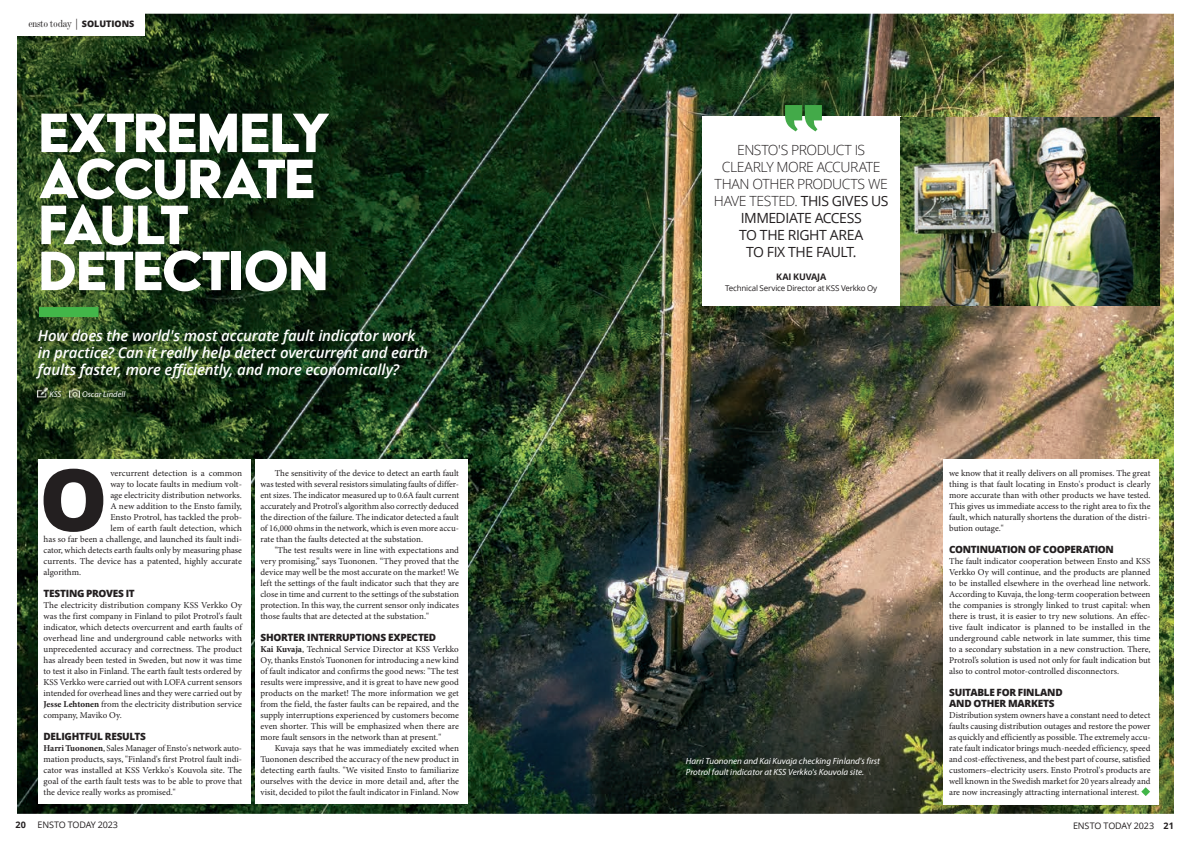
<style>
.page{position:relative;width:1191px;height:842px;background:#fff}
.page>*{position:absolute;margin:0;border:0;box-sizing:border-box;transform-origin:0 0}
.t1{font:800 86px "Open Sans";color:#231f20}
.t2{font:64px/46px "Acier BAT Text Solid";letter-spacing:-.035em;color:#fff}
.t3{font:italic 600 15px/17px "Open Sans";letter-spacing:-.015em;color:#fff}
.t4{font:300 14px/17px "Open Sans";letter-spacing:-.035em;color:#231f20;text-align:center}
.t5{font:condensed 11px "Modern MT Std";letter-spacing:-.025em;color:#231f20}
.t6{font:800 10px/11px "Open Sans";letter-spacing:-.03em;color:#231f20}
.t7{font:9px/11px "Minion Pro";color:#231f20;text-align:justify}
.t8{font:italic 9px/10.8px "Myriad Pro";color:#fff}
.t9{font:9px "Open Sans";letter-spacing:-.02em;color:#231f20}
.t10{font:700 9px "Open Sans";letter-spacing:-.01em;color:#231f20}
.t11{font:italic 8.4px "Myriad Pro";letter-spacing:.005em;color:#fff}
.t12{font:8px "Open Sans";letter-spacing:-.025em;color:#231f20}
.s1{font-family:"Open Sans";font-weight:800;font-stretch:normal;font-size:9px}
.s2{font-weight:700}
.s3{font-weight:400}
</style>
<div class="page">
<img style="left:17px;top:14px;width:1157px;height:800px">
<div style="left:15px;top:10px;width:129px;height:26px;background:#fff"></div>
<div style="left:38px;top:459px;width:212px;height:345px;background:#fff"></div>
<div style="left:255px;top:459px;width:212px;height:345px;background:#fff"></div>
<div style="left:943px;top:459px;width:216px;height:346px;background:#fff"></div>
<svg style="left:1141px;top:787px;width:9px;height:9px"></svg>
<div style="left:39px;top:307px;width:59px;height:10px;background:#42b649"></div>
<svg style="left:38px;top:388px;width:10px;height:10px"></svg>
<svg style="left:69px;top:388px;width:10px;height:10px"></svg>
<div style="left:702px;top:116px;width:198px;height:190px;background:#fff"></div>
<svg style="left:785px;top:105px;width:37px;height:26px"></svg>
<img style="left:900px;top:117px;width:259px;height:189px">
<p class="t5" style="left:28px;top:17px;width:108px">ensto today | <span class="s1">SOLUTIONS</span></p>
<h2 class="t2" style="left:38px;top:109px;width:294px">EXTREMELY<br>ACCURATE<br>FAULT<br>DETECTION</h2>
<h3 class="t3" style="left:38px;top:326px;width:392px">How does the world's most accurate fault indicator work in practice? Can it really help detect overcurrent and earth faults faster, more efficiently, and more economically?</h3>
<p class="t11" style="left:49px;top:389px;width:14px">KSS</p>
<p class="t11" style="left:82px;top:389px;width:45px">Oscar Lindell</p>
<h1 class="t1" style="left:39px;top:434px;width:70px">O</h1>
<p class="t7" style="left:110px;top:468px;width:133px">vercurrent detection is a common</p>
<p class="t7" style="left:110px;top:479px;width:133px">way to locate faults in medium volt-</p>
<p class="t7" style="left:110px;top:490px;width:133px">age electricity distribution networks.</p>
<p class="t7" style="left:110px;top:501px;width:133px">A new addition to the Ensto family,</p>
<p class="t7" style="left:110px;top:512px;width:133px">Ensto Protrol, has tackled the prob-</p>
<p class="t7" style="left:110px;top:523px;width:133px">lem of earth fault detection, which</p>
<p class="t7" style="left:44px;top:534px;width:200px">has so far been a challenge, and launched its fault indi-</p>
<p class="t7" style="left:44px;top:545px;width:200px">cator, which detects earth faults only by measuring phase</p>
<p class="t7" style="left:44px;top:556px;width:200px">currents. The device has a patented, highly accurate</p>
<p class="t7" style="left:44px;top:567px;width:39px">algorithm.</p>
<p class="t6" style="left:44px;top:587px;width:93px">TESTING PROVES IT</p>
<p class="t7" style="left:44px;top:600px;width:200px">The electricity distribution company KSS Verkko Oy was the first company in Finland to pilot Protrol's fault indicator, which detects overcurrent and earth faults of overhead line and underground cable networks with unprecedented accuracy and correctness. The product has already been tested in Sweden, but now it was time to test it also in Finland. The earth fault tests ordered by KSS Verkko were carried out with LOFA current sensors intended for overhead lines and they were carried out by <span class="s2">Jesse Lehtonen</span> from the electricity distribution service company, Maviko Oy.</p>
<p class="t6" style="left:44px;top:730px;width:104px">DELIGHTFUL RESULTS</p>
<p class="t7" style="left:44px;top:743px;width:200px"><span class="s2">Harri Tuononen</span>, Sales Manager of Ensto's network auto&shy;mation products, says, "Finland's first Protrol fault indi&shy;cator was installed at KSS Verkko's Kouvola site. The goal of the earth fault tests was to be able to prove that the device really works as promised."</p>
<p class="t7" style="left:260px;top:468px;width:200px;text-indent:14px">The sensitivity of the device to detect an earth fault was tested with several resistors simulating faults of differ&shy;ent sizes. The indicator measured up to 0.6A fault current accurately and Protrol's algorithm also correctly deduced the direction of the failure. The indicator detected a fault of 16,000 ohms in the network, which is even more accu&shy;rate than the faults detected at the substation.</p>
<p class="t7" style="left:260px;top:545px;width:200px;text-indent:14px">"The test results were in line with expectations and very promising,” says Tuononen. “They proved that the device may well be the most accurate on the market! We left the settings of the fault indicator such that they are close in time and current to the settings of the substation protection. In this way, the current sensor only indicates those faults that are detected at the substation."</p>
<p class="t6" style="left:260px;top:631px;width:177px">SHORTER INTERRUPTIONS EXPECTED</p>
<p class="t7" style="left:260px;top:644px;width:200px"><span class="s2">Kai Kuvaja</span>, Technical Service Director at KSS Verkko Oy, thanks Ensto’s Tuononen for introducing a new kind of fault indicator and confirms the good news: "The test results were impressive, and it is great to have new good products on the market! The more information we get from the field, the faster faults can be repaired, and the supply interruptions experienced by customers become even shorter. This will be emphasized when there are more fault sensors in the network than at present."</p>
<p class="t7" style="left:260px;top:743px;width:200px;text-indent:14px">Kuvaja says that he was immediately excited when Tuononen described the accuracy of the new product in detecting earth faults. "We visited Ensto to familiarize ourselves with the device in more detail and, after the visit, decided to pilot the fault indicator in Finland. Now</p>
<h3 class="t4" style="left:714px;top:141px;width:176px">ENSTO'S PRODUCT IS<br>CLEARLY MORE ACCURATE<br>THAN OTHER PRODUCTS WE<br>HAVE TESTED. <span class="s3">THIS GIVES US<br>IMMEDIATE ACCESS<br>TO THE RIGHT AREA<br>TO FIX THE FAULT.</span></h3>
<p class="t10" style="left:776px;top:271px;width:52px">KAI KUVAJA</p>
<p class="t12" style="left:725px;top:283px;width:154px">Technical Service Director at KSS Verkko Oy</p>
<p class="t8" style="left:686px;top:755px;width:196px">Harri Tuononen and Kai Kuvaja checking Finland's first<br>Protrol fault indicator at KSS Verkko's Kouvola site.</p>
<p class="t7" style="left:949px;top:468px;width:203px">we know that it really delivers on all promises. The great thing is that fault locating in Ensto's product is clearly more accurate than with other products we have tested.<br>This gives us immediate access to the right area to fix the fault, which naturally shortens the duration of the distri&shy;bution outage."</p>
<p class="t6" style="left:949px;top:543px;width:166px">CONTINUATION OF COOPERATION</p>
<p class="t7" style="left:949px;top:556px;width:203px">The fault indicator cooperation between Ensto and KSS Verkko Oy will continue, and the products are planned to be installed elsewhere in the overhead line network.<br>According to Kuvaja, the long-term cooperation between the companies is strongly linked to trust capital: when there is trust, it is easier to try new solutions. An effec&shy;tive fault indicator is planned to be installed in the underground cable network in late summer, this time to a secondary substation in a new construction. There, Protrol’s solution is used not only for fault indication but also to control motor-controlled disconnectors.</p>
<p class="t6" style="left:949px;top:686px;width:115px">SUITABLE FOR FINLAND<br>AND OTHER MARKETS</p>
<p class="t7" style="left:949px;top:710px;width:203px">Distribution system owners have a constant need to detect faults causing distribution outages and restore the power as quickly and efficiently as possible. The extremely accu&shy;rate fault indicator brings much-needed efficiency, speed and cost-effectiveness, and the best part of course, satisfied customers–electricity users. Ensto Protrol's products are well known in the Swedish market for 20 years already and are now increasingly attracting international interest.</p>
<p class="t10" style="left:16px;top:818px;width:12px">20</p>
<p class="t9" style="left:38px;top:818px;width:82px">ENSTO TODAY 2023</p>
<p class="t9" style="left:1073px;top:819px;width:102px">ENSTO TODAY 2023 <span class="s2">21</span></p>
</div>
